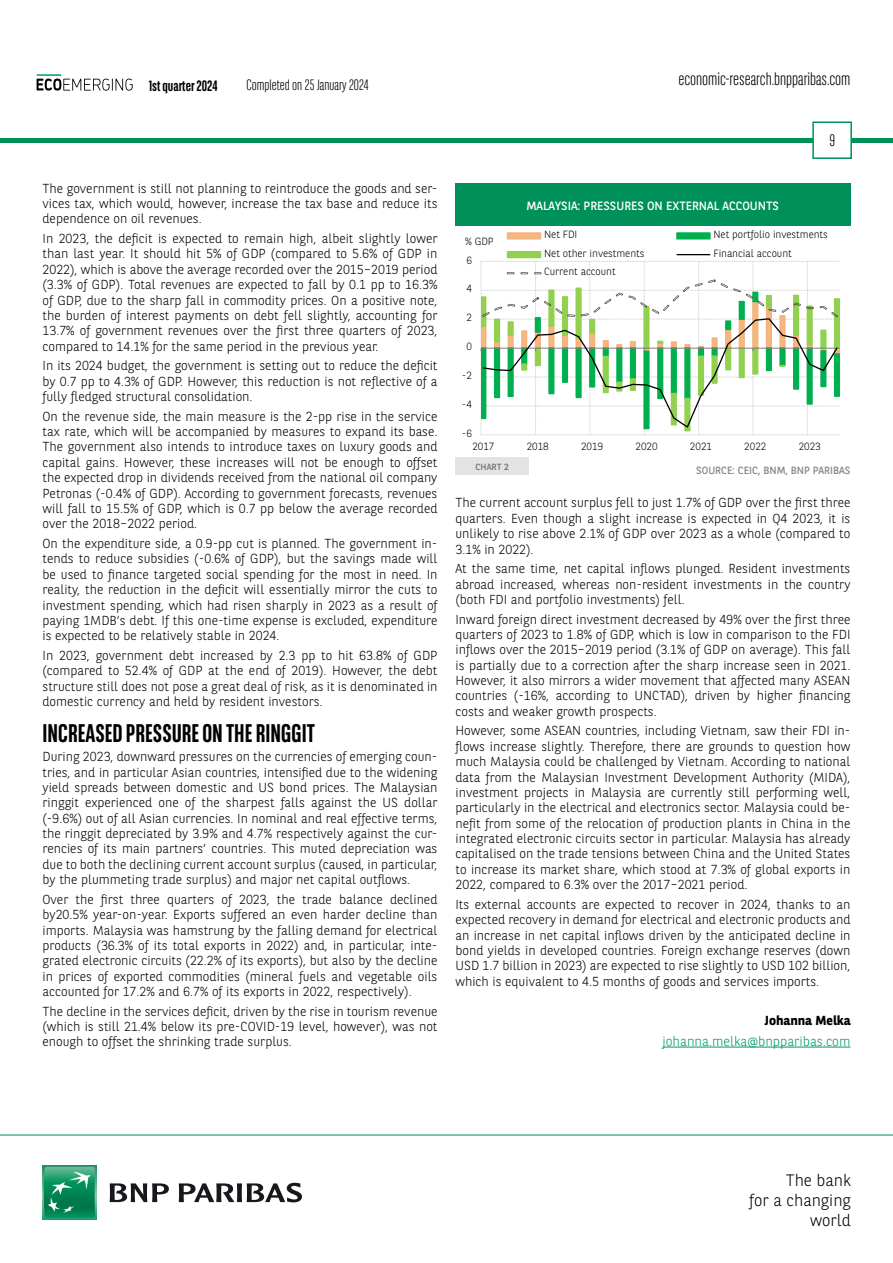
<style>
.page{position:relative;width:893px;height:1263px;background:#fff}
.page>*{position:absolute;margin:0;border:0;box-sizing:border-box;transform-origin:0 0}
.t1{font:700 25.5px "BNPP Sans Condensed";color:#000}
.t2{font:300 18px "BNPP Sans Condensed";color:#000}
.t3{font:300 16.5px/19.8px "BNPP Sans";color:#000;text-align:right}
.t4{font:300 16.5px "BNPP Sans Condensed";color:#000}
.t5{font:300 15px "BNPP Sans Condensed";color:#000}
.t6{font:700 15px "BNPP Sans Condensed";color:#000}
.t7{font:300 13.5px "BNPP Sans";color:#009a64}
.t8{font:300 13.05px/15.3px "BNPP Sans";color:#000;text-align:justify}
.t9{font:700 13.05px "BNPP Sans";color:#000}
.t10{font:12px "BNPP Sans";color:#fff}
.t11{font:300 10.5px "BNPP Sans";letter-spacing:-.005em;color:#000}
.t12{font:10.5px "BNPP Sans";color:#878787}
.t13{font:9px "BNPP Sans";color:#706f6f}
</style>
<div class="page">
<hr style="left:1px;top:138px;width:892px;height:4px;background:#00915b">
<svg style="left:812px;top:121px;width:41px;height:38px"></svg>
<svg style="left:43px;top:1166px;width:53px;height:53px"></svg>
<svg style="left:44px;top:1167px;width:51px;height:51px"></svg>
<svg style="left:110px;top:1183px;width:59px;height:19px"></svg>
<svg style="left:179px;top:1183px;width:123px;height:19px"></svg>
<hr style="left:0;top:1135px;width:893px;height:1px;background:#00915b">
<svg style="left:37px;top:74px;width:96px;height:17px"></svg>
<hr style="left:662px;top:1047px;width:188px;height:1px;background:#009a64">
<div style="left:507px;top:232px;width:34px;height:7px;background:#f6b97a;border:2px solid #f4b183"></div>
<svg style="left:676px;top:232px;width:35px;height:7px"></svg>
<div style="left:507px;top:251px;width:34px;height:7px;background:#92d050"></div>
<hr style="left:677px;top:254px;width:33px;height:1px;background:#000">
<svg style="left:481px;top:261px;width:359px;height:174px"></svg>
<div style="left:455px;top:184px;width:395px;height:42px;background:#00915b"></div>
<div style="left:455px;top:457px;width:74px;height:18px;background:#e3e3e3"></div>
<p class="t6" style="left:149px;top:77px;width:70px">1st quarter 2024</p>
<p class="t5" style="left:247px;top:75px;width:123px">Completed on 25 January 2024</p>
<p class="t8" style="left:43px;top:180px;width:396px">The government is still not planning to reintroduce the goods and ser&shy;vices tax, which would, however, increase the tax base and reduce its dependence on oil revenues.</p>
<p class="t8" style="left:43px;top:230px;width:396px">In 2023, the deficit is expected to remain high, albeit slightly lower than last year. It should hit 5% of GDP (compared to 5.6% of GDP in 2022), which is above the average recorded over the 2015–2019 period (3.3% of GDP). Total revenues are expected to fall by 0.1 pp to 16.3% of GDP, due to the sharp fall in commodity prices. On a positive note, the burden of interest payments on debt fell slightly, accounting for 13.7% of government revenues over the first three quarters of 2023, compared to 14.1% for the same period in the previous year.</p>
<p class="t8" style="left:43px;top:358px;width:396px">In its 2024 budget, the government is setting out to reduce the deficit by 0.7 pp to 4.3% of GDP. However, this reduction is not reflective of a fully fledged structural consolidation.</p>
<p class="t8" style="left:43px;top:408px;width:396px">On the revenue side, the main measure is the 2-pp rise in the service tax rate, which will be accompanied by measures to expand its base.<br>The government also intends to introduce taxes on luxury goods and capital gains. However, these increases will not be enough to offset the expected drop in dividends received from the national oil company Petronas (-0.4% of GDP). According to government forecasts, revenues will fall to 15.5% of GDP, which is 0.7 pp below the average recorded over the 2018–2022 period.</p>
<p class="t8" style="left:43px;top:535px;width:396px">On the expenditure side, a 0.9-pp cut is planned. The government in&shy;tends to reduce subsidies (-0.6% of GDP), but the savings made will be used to finance targeted social spending for the most in need. In reality, the reduction in the deficit will essentially mirror the cuts to investment spending, which had risen sharply in 2023 as a result of paying 1MDB’s debt. If this one-time expense is excluded, expenditure is expected to be relatively stable in 2024.</p>
<p class="t8" style="left:43px;top:647px;width:396px">In 2023, government debt increased by 2.3 pp to hit 63.8% of GDP (compared to 52.4% of GDP at the end of 2019). However, the debt structure still does not pose a great deal of risk, as it is denominated in domestic currency and held by resident investors.</p>
<h1 class="t1" style="left:43px;top:718px;width:274px">INCREASED PRESSURE ON THE RINGGIT</h1>
<p class="t8" style="left:43px;top:748px;width:396px">During 2023, downward pressures on the currencies of emerging coun&shy;tries, and in particular Asian countries, intensified due to the widening yield spreads between domestic and US bond prices. The Malaysian ringgit experienced one of the sharpest falls against the US dollar (-9.6%) out of all Asian currencies. In nominal and real effective terms, the ringgit depreciated by 3.9% and 4.7% respectively against the cur&shy;rencies of its main partners’ countries. This muted depreciation was due to both the declining current account surplus (caused, in particular, by the plummeting trade surplus) and major net capital outflows.</p>
<p class="t8" style="left:43px;top:891px;width:396px">Over the first three quarters of 2023, the trade balance declined by20.5% year-on-year. Exports suffered an even harder decline than imports. Malaysia was hamstrung by the falling demand for electrical products (36.3% of its total exports in 2022) and, in particular, inte&shy;grated electronic circuits (22.2% of its exports), but also by the decline in prices of exported commodities (mineral fuels and vegetable oils accounted for 17.2% and 6.7% of its exports in 2022, respectively).</p>
<p class="t8" style="left:43px;top:1003px;width:396px">The decline in the services deficit, driven by the rise in tourism revenue (which is still 21.4% below its pre-COVID-19 level, however), was not enough to offset the shrinking trade surplus.</p>
<h2 class="t2" style="left:678px;top:67px;width:174px">economic-research.bnpparibas.com</h2>
<p class="t11" style="left:465px;top:234px;width:30px">% GDP</p>
<p class="t11" style="left:466px;top:253px;width:7px">6</p>
<p class="t11" style="left:466px;top:282px;width:7px">4</p>
<p class="t11" style="left:466px;top:310px;width:7px">2</p>
<p class="t11" style="left:466px;top:339px;width:7px">0</p>
<p class="t11" style="left:462px;top:368px;width:12px">-2</p>
<p class="t11" style="left:462px;top:397px;width:12px">-4</p>
<p class="t11" style="left:462px;top:426px;width:12px">-6</p>
<p class="t10" style="left:526px;top:197px;width:254px">MALAYSIA: PRESSURES ON EXTERNAL ACCOUNTS</p>
<p class="t4" style="left:829px;top:130px;width:7px">9</p>
<p class="t11" style="left:544px;top:227px;width:35px">Net FDI</p>
<p class="t11" style="left:713px;top:227px;width:116px">Net portfolio investments</p>
<p class="t11" style="left:544px;top:246px;width:102px">Net other investments</p>
<p class="t11" style="left:713px;top:246px;width:80px">Financial account</p>
<p class="t11" style="left:544px;top:265px;width:73px">Current account</p>
<p class="t11" style="left:472px;top:439px;width:24px">2017</p>
<p class="t11" style="left:527px;top:439px;width:24px">2018</p>
<p class="t11" style="left:581px;top:439px;width:24px">2019</p>
<p class="t11" style="left:635px;top:439px;width:24px">2020</p>
<p class="t11" style="left:690px;top:439px;width:24px">2021</p>
<p class="t11" style="left:744px;top:439px;width:24px">2022</p>
<p class="t11" style="left:799px;top:439px;width:24px">2023</p>
<p class="t13" style="left:476px;top:461px;width:35px">CHART 2</p>
<p class="t12" style="left:696px;top:463px;width:156px">SOURCE: CEIC, BNM, BNP PARIBAS</p>
<p class="t8" style="left:455px;top:495px;width:396px">The current account surplus fell to just 1.7% of GDP over the first three quarters. Even though a slight increase is expected in Q4 2023, it is unlikely to rise above 2.1% of GDP over 2023 as a whole (compared to 3.1% in 2022).</p>
<p class="t8" style="left:455px;top:560px;width:396px">At the same time, net capital inflows plunged. Resident investments abroad increased, whereas non-resident investments in the country (both FDI and portfolio investments) fell.</p>
<p class="t8" style="left:455px;top:611px;width:396px">Inward foreign direct investment decreased by 49% over the first three quarters of 2023 to 1.8% of GDP, which is low in comparison to the FDI inflows over the 2015–2019 period (3.1% of GDP on average). This fall is partially due to a correction after the sharp increase seen in 2021.<br>However, it also mirrors a wider movement that affected many ASEAN countries (-16%, according to UNCTAD), driven by higher financing costs and weaker growth prospects.</p>
<p class="t8" style="left:455px;top:722px;width:396px">However, some ASEAN countries, including Vietnam, saw their FDI in&shy;flows increase slightly. Therefore, there are grounds to question how much Malaysia could be challenged by Vietnam. According to national data from the Malaysian Investment Development Authority (MIDA), investment projects in Malaysia are currently still performing well, particularly in the electrical and electronics sector. Malaysia could be&shy;nefit from some of the relocation of production plants in China in the integrated electronic circuits sector in particular. Malaysia has already capitalised on the trade tensions between China and the United States to increase its market share, which stood at 7.3% of global exports in 2022, compared to 6.3% over the 2017–2021 period.</p>
<p class="t8" style="left:455px;top:896px;width:396px">Its external accounts are expected to recover in 2024, thanks to an expected recovery in demand for electrical and electronic products and an increase in net capital inflows driven by the anticipated decline in bond yields in developed countries. Foreign exchange reserves (down USD 1.7 billion in 2023) are expected to rise slightly to USD 102 billion, which is equivalent to 4.5 months of goods and services imports.</p>
<p class="t9" style="left:765px;top:1012px;width:87px">Johanna Melka</p>
<p class="t7" style="left:662px;top:1032px;width:189px">johanna.melka@bnpparibas.com</p>
<p class="t3" style="left:749px;top:1170px;width:103px">The bank<br>for a changing world</p>
</div>
